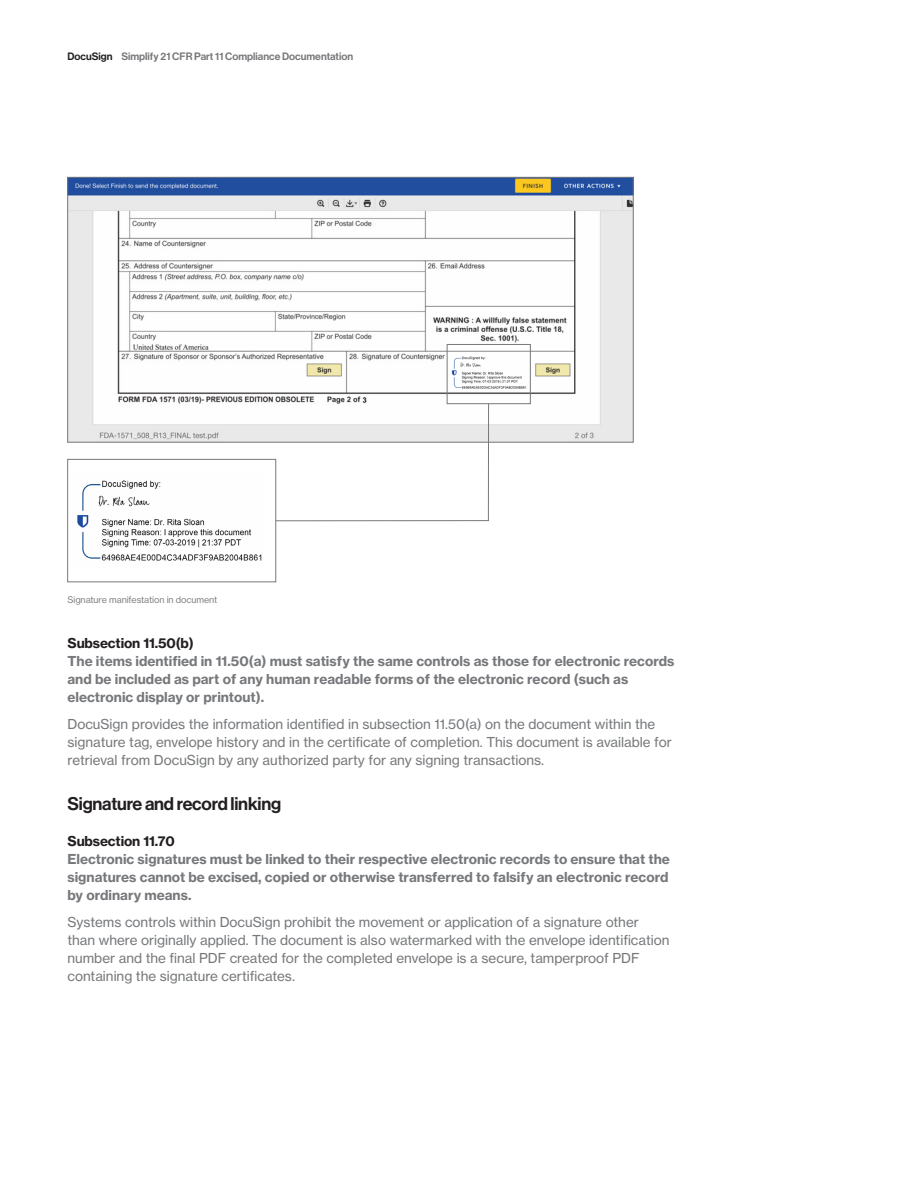
<style>
.page{position:relative;width:918px;height:1188px;background:#fff}
.page>*{position:absolute;margin:0;border:0;box-sizing:border-box;transform-origin:0 0}
.t1{font:18px "N Haas Grotesk DS Std 65 Md";letter-spacing:-.01em;color:#231f20}
.text{font:13.5px/18px "N Haas Grotesk TX Std 55 Rg";color:#76787b}
.text-2{font:13.5px/18px "N Haas Grotesk TX Std 75 Bd";color:#76787b}
.t2{font:13.5px "N Haas Grotesk TX Std 75 Bd";letter-spacing:-.01em;color:#231f20}
.t3{font:10.5px "N Haas Grotesk DS Std 65 Md";color:#76787b}
.small_print{font:9px "N Haas Grotesk TX Std 55 Rg";letter-spacing:-.01em;color:#808285}
.s1{color:#231f20}
</style>
<div class="page">
<img style="left:70px;top:179px;width:561px;height:261px">
<svg style="left:276px;top:404px;width:213px;height:117px"></svg>
<img style="left:77px;top:480px;width:185px;height:81px">
<div style="left:68px;top:459px;width:208px;height:123px;border:1px solid #76787b"></div>
<img style="left:449px;top:353px;width:77px;height:38px">
<div style="left:447px;top:344px;width:84px;height:60px;border:1px solid #76787b"></div>
<p class="t3" style="left:68px;top:50px;width:287px"><span class="s1">DocuSign</span> Simplify 21 CFR Part 11 Compliance Documentation</p>
<p class="small_print" style="left:68px;top:594px;width:151px">Signature manifestation in document</p>
<h4 class="t2" style="left:68px;top:635px;width:128px">Subsection 11.50(b)</h4>
<p class="text-2" style="left:68px;top:652px;width:608px">The items identified in 11.50(a) must satisfy the same controls as those for electronic records and be included as part of any human readable forms of the electronic record (such as electronic display or printout).</p>
<p class="text" style="left:68px;top:715px;width:606px">DocuSign provides the information identified in subsection 11.50(a) on the document within the signature tag, envelope history and in the certificate of completion. This document is available for retrieval from DocuSign by any authorized party for any signing transactions.</p>
<h3 class="t1" style="left:68px;top:793px;width:215px">Signature and record linking</h3>
<h4 class="t2" style="left:68px;top:833px;width:109px">Subsection 11.70</h4>
<p class="text-2" style="left:68px;top:850px;width:604px;text-align:justify">Electronic signatures must be linked to their respective electronic records to ensure that the signatures cannot be excised, copied or otherwise transferred to falsify an electronic record by ordinary means.</p>
<p class="text" style="left:68px;top:913px;width:604px">Systems controls within DocuSign prohibit the movement or application of a signature other than where originally applied. The document is also watermarked with the envelope identification number and the final PDF created for the completed envelope is a secure, tamperproof PDF containing the signature certificates.</p>
</div>
